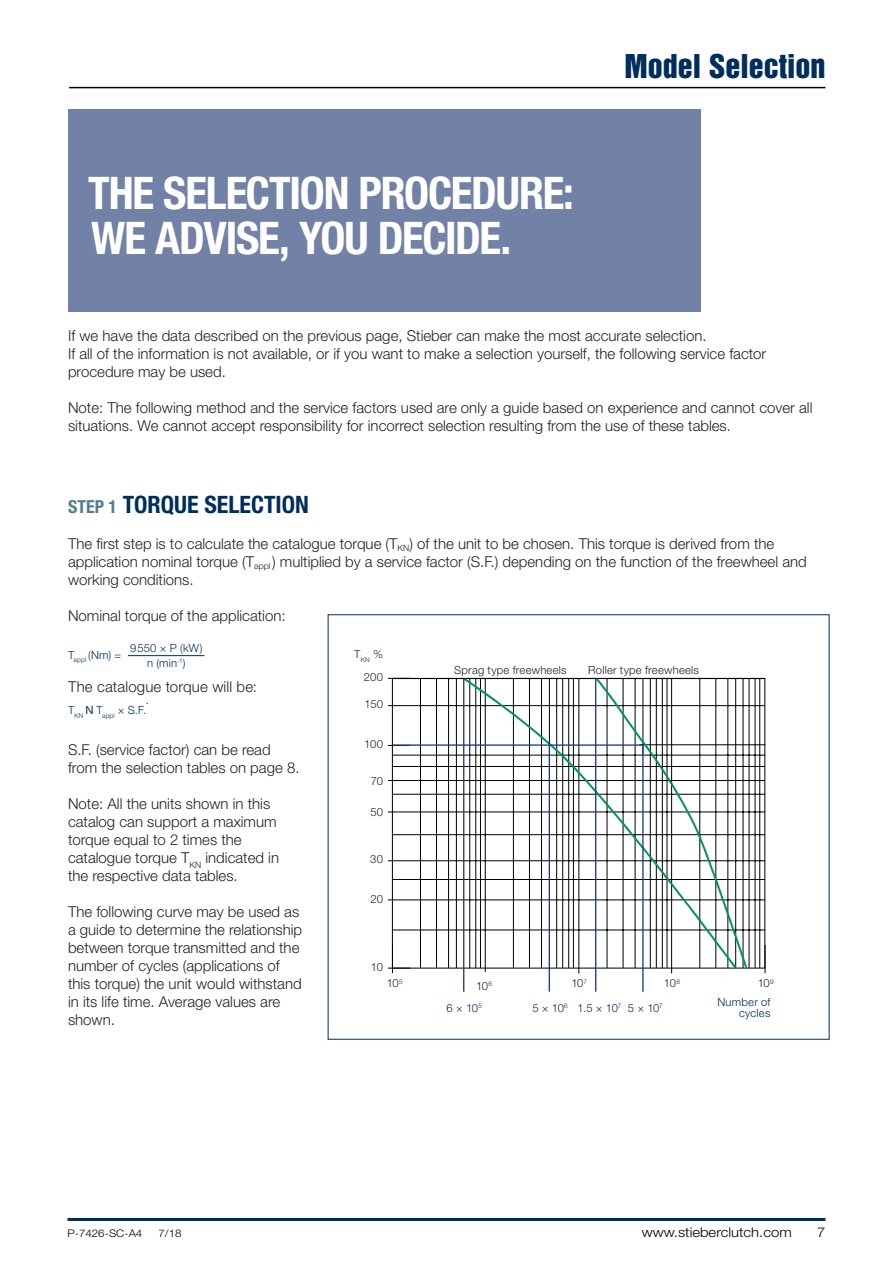
<style>
.page{position:relative;width:893px;height:1263px;background:#fff}
.page>*{position:absolute;margin:0;border:0;box-sizing:border-box;transform-origin:0 0}
.Headline_Big{font:700 condensed 45px "Helvetica Neue LT Std";letter-spacing:-.025em;color:#fff}
.t1{font:30px "Helvetica Inserat LT Std";color:#002e5c}
.t2{font:700 condensed 24px "Helvetica Neue LT Std";color:#002e5c}
.Fließtext_Schwarz{font:300 15px/18px "Helvetica Neue LT Std";color:#1f2427}
.t3{font:300 13.5px "Helvetica Neue LT Std";color:#000;scale:1.1 1}
.Bildtext_Blau{font:300 11.25px/11.2px "Helvetica Neue LT Std";letter-spacing:.02em;color:#002e5c;text-align:right}
.Bildtext_Blau-2{font:300 11.25px "Helvetica Neue LT Std";letter-spacing:.025em;color:#1f2427}
.Bildtext_Grau{font:300 11.25px "Helvetica Neue LT Std";letter-spacing:-.025em;color:#1f2427}
.t4{font:300 10.5px "Helvetica Neue LT Std";color:#000;scale:1.1 1}
.s1{font-size:18px;color:#557a94}
.s2{font-weight:400}
</style>
<div class="page">
<hr style="left:69px;top:87px;width:756px;height:1px;background:#000">
<div style="left:68px;top:109px;width:632px;height:203px;background:#7282a6"></div>
<div style="left:392px;top:678px;width:373px;height:290px;background:#fff;border:1px solid #000"></div>
<hr style="left:420px;top:678px;width:1px;height:290px;background:#000">
<hr style="left:436px;top:678px;width:1px;height:290px;background:#000">
<hr style="left:448px;top:678px;width:1px;height:290px;background:#000">
<hr style="left:456px;top:678px;width:1px;height:290px;background:#000">
<hr style="left:485px;top:679px;width:1px;height:293px;background:#000">
<hr style="left:579px;top:679px;width:1px;height:294px;background:#000">
<hr style="left:749px;top:678px;width:1px;height:290px;background:#000">
<hr style="left:755px;top:678px;width:1px;height:290px;background:#000">
<hr style="left:759px;top:678px;width:1px;height:290px;background:#000">
<hr style="left:671px;top:679px;width:1px;height:294px;background:#000">
<hr style="left:392px;top:930px;width:373px;height:1px;background:#000">
<hr style="left:388px;top:900px;width:377px;height:1px;background:#000">
<hr style="left:392px;top:879px;width:373px;height:1px;background:#000">
<hr style="left:388px;top:860px;width:377px;height:1px;background:#000">
<hr style="left:392px;top:834px;width:373px;height:1px;background:#000">
<hr style="left:388px;top:812px;width:377px;height:1px;background:#000">
<hr style="left:392px;top:794px;width:373px;height:1px;background:#000">
<hr style="left:388px;top:780px;width:377px;height:1px;background:#000">
<hr style="left:392px;top:766px;width:373px;height:1px;background:#000">
<hr style="left:392px;top:755px;width:373px;height:1px;background:#000">
<hr style="left:388px;top:705px;width:377px;height:1px;background:#000">
<hr style="left:392px;top:678px;width:373px;height:1px;background:#000">
<svg style="left:464px;top:679px;width:131px;height:289px"></svg>
<hr style="left:639px;top:744px;width:126px;height:1px;background:#000">
<hr style="left:549px;top:678px;width:1px;height:66px;background:#000">
<svg style="left:596px;top:679px;width:151px;height:289px"></svg>
<svg style="left:765px;top:945px;width:1px;height:28px"></svg>
<svg style="left:388px;top:945px;width:22px;height:28px"></svg>
<hr style="left:463px;top:679px;width:1px;height:313px;background:#1d398e">
<hr style="left:549px;top:745px;width:1px;height:247px;background:#1d398e">
<hr style="left:595px;top:679px;width:1px;height:313px;background:#1d398e">
<hr style="left:642px;top:745px;width:2px;height:247px;background:#1d398e">
<hr style="left:393px;top:744px;width:250px;height:2px;background:#1d398e">
<hr style="left:68px;top:1218px;width:757px;height:3px;background:#002e5c">
<hr style="left:128px;top:655px;width:77px;height:1px;background:#002e5c">
<p class="Headline_Big" style="left:88px;top:165px;width:487px">THE SELECTION PROCEDURE:</p>
<p class="Headline_Big" style="left:91px;top:210px;width:422px">WE ADVISE, YOU DECIDE.</p>
<p class="t1" style="left:625px;top:49px;width:202px">Model Selection</p>
<p class="Fließtext_Schwarz" style="left:68px;top:326px;width:640px">If we have the data described on the previous page, Stieber can make the most accurate selection.</p>
<p class="Fließtext_Schwarz" style="left:68px;top:344px;width:700px">If all of the information is not available, or if you want to make a selection yourself, the following service factor procedure may be used.</p>
<p class="Fließtext_Schwarz" style="left:68px;top:398px;width:746px">Note: The following method and the service factors used are only a guide based on experience and cannot cover all situations. We cannot accept responsibility for incorrect selection resulting from the use of these tables.</p>
<p class="t2" style="left:68px;top:490px;width:242px"><span class="s1">STEP 1</span> TORQUE SELECTION</p>
<p class="Fließtext_Schwarz" style="left:68px;top:534px;width:740px">The first step is to calculate the catalogue torque (T<sub>KN</sub>) of the unit to be chosen. This torque is derived from the application nominal torque (T<sub>appl</sub> ) multiplied by a service factor (S.F.) depending on the function of the freewheel and working conditions.</p>
<p class="Fließtext_Schwarz" style="left:68px;top:606px;width:219px">Nominal torque of the application:</p>
<p class="Bildtext_Blau" style="left:68px;top:649px;width:55px">T<sub>appl</sub> (Nm) =</p>
<p class="Bildtext_Blau" style="left:130px;top:642px;width:74px">9550 × P (kW)</p>
<p class="Bildtext_Blau" style="left:147px;top:657px;width:40px">n (min<sup>-1</sup>)</p>
<p class="Fließtext_Schwarz" style="left:68px;top:678px;width:190px">The catalogue torque will be:</p>
<p class="Bildtext_Blau" style="left:68px;top:704px;width:80px">T<sub>KN</sub> <span class="s2">N</span> T<sub>appl</sub> × S.F.</p>
<p class="Bildtext_Blau" style="left:354px;top:648px;width:30px">T<sub>KN</sub> %</p>
<p class="Bildtext_Grau" style="left:364px;top:670px;width:21px">200</p>
<p class="Bildtext_Grau" style="left:365px;top:697px;width:20px">150</p>
<p class="Bildtext_Grau" style="left:364px;top:737px;width:20px">100</p>
<p class="Bildtext_Grau" style="left:371px;top:774px;width:14px">70</p>
<p class="Bildtext_Grau" style="left:370px;top:805px;width:14px">50</p>
<p class="Bildtext_Grau" style="left:370px;top:852px;width:14px">30</p>
<p class="Bildtext_Grau" style="left:370px;top:892px;width:14px">20</p>
<p class="Bildtext_Blau-2" style="left:454px;top:663px;width:114px">Sprag type freewheels</p>
<p class="Bildtext_Blau-2" style="left:588px;top:663px;width:112px">Roller type freewheels</p>
<p class="Bildtext_Blau" style="left:146px;top:694px;width:5px">.</p>
<p class="Fließtext_Schwarz" style="left:68px;top:741px;width:233px">S.F. (service factor) can be read from the selection tables on page 8.</p>
<p class="Fließtext_Schwarz" style="left:68px;top:795px;width:213px">Note: All the units shown in this catalog can support a maximum torque equal to 2 times the catalogue torque T<sub>KN</sub> indicated in the respective data tables.</p>
<p class="Fließtext_Schwarz" style="left:68px;top:903px;width:236px">The following curve may be used as a guide to determine the relationship between torque transmitted and the number of cycles (applications of this torque) the unit would withstand in its life time. Average values are shown.</p>
<p class="Bildtext_Grau" style="left:371px;top:960px;width:14px">10</p>
<p class="Bildtext_Grau" style="left:387px;top:976px;width:18px">10<sup>5</sup></p>
<p class="Bildtext_Grau" style="left:571px;top:976px;width:17px">10<sup>7</sup></p>
<p class="Bildtext_Grau" style="left:664px;top:976px;width:18px">10<sup>8</sup></p>
<p class="Bildtext_Grau" style="left:758px;top:976px;width:18px">10<sup>9</sup></p>
<p class="Bildtext_Blau" style="left:628px;top:1002px;width:37px">5 × 10<sup>7</sup></p>
<p class="Bildtext_Grau" style="left:476px;top:979px;width:18px">10<sup>6</sup></p>
<p class="Bildtext_Blau" style="left:717px;top:996px;width:55px">Number of cycles</p>
<p class="Bildtext_Blau" style="left:532px;top:1002px;width:37px">5 × 10<sup>6</sup></p>
<p class="Bildtext_Blau" style="left:447px;top:1002px;width:37px">6 × 10<sup>5</sup></p>
<p class="Bildtext_Blau" style="left:578px;top:1002px;width:45px">1.5 × 10<sup>7</sup></p>
<p class="t4" style="left:68px;top:1226px;width:70px">P-7426-SC-A4</p>
<p class="t4" style="left:158px;top:1226px;width:23px">7/18</p>
<p class="t3" style="left:642px;top:1223px;width:138px">www.stieberclutch.com</p>
<p class="t3" style="left:817px;top:1223px;width:9px">7</p>
</div>
